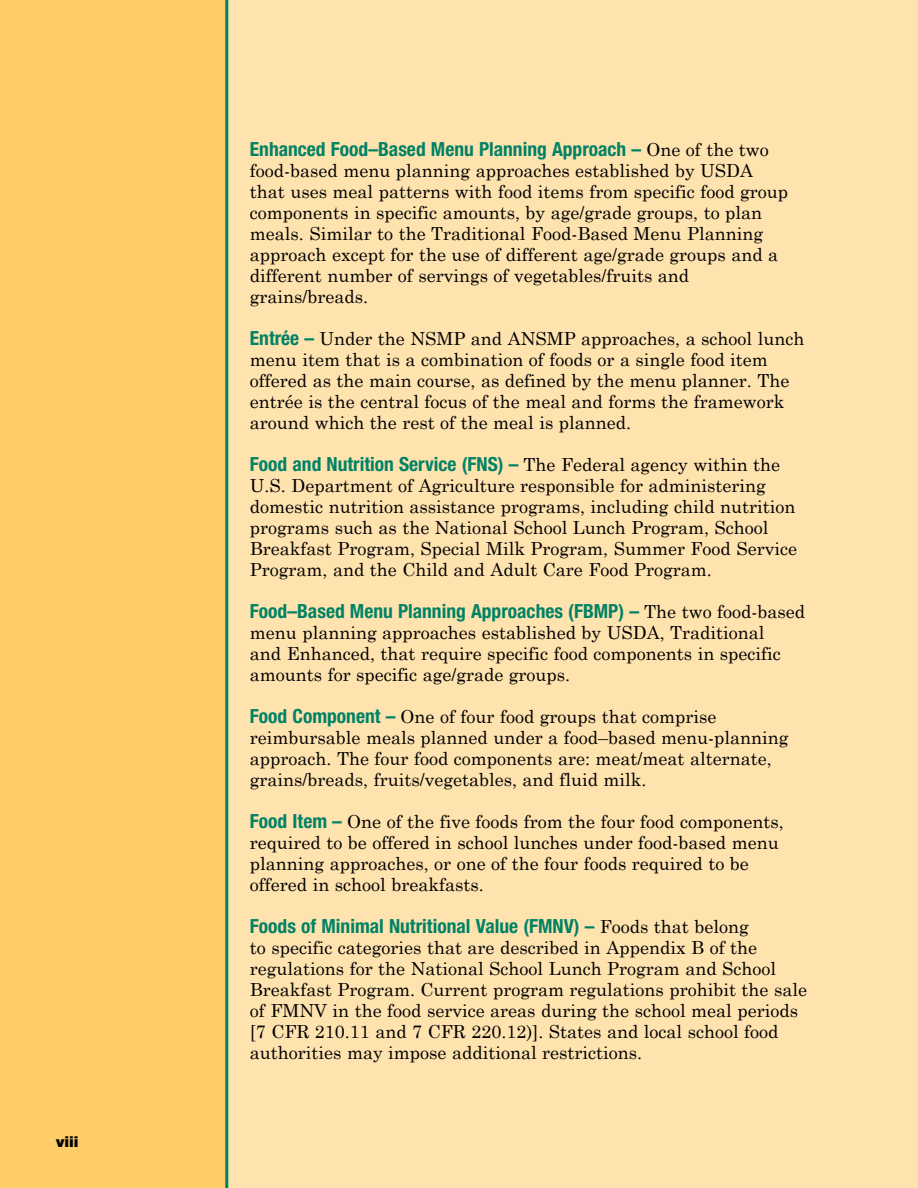
<style>
.page{position:relative;width:918px;height:1188px;background:#ffe3af}
.page>*{position:absolute;margin:0;border:0;box-sizing:border-box;transform-origin:0 0}
.t1{font:700 condensed 19.5px "Helvetica Neue";color:#008265}
.t2{font:18px/21px "Century Schoolbook";color:#000}
.t3{font:900 15px "Helvetica Neue";color:#000}
.s1{font-family:"Century Schoolbook";font-weight:400;font-stretch:normal;font-size:18px;color:#000}
.s2{font-family:"Helvetica Neue";font-weight:700;font-stretch:condensed;font-size:19.5px;color:#008265}
</style>
<div class="page">
<div style="left:0;top:0;width:227px;height:1188px;background:#ffcd67"></div>
<hr style="left:225px;top:0;width:3px;height:1188px;background:#008265">
<p class="t3" style="left:56px;top:1133px;width:14px">viii</p>
<p class="t1" style="left:250px;top:137px;width:521px">Enhanced Food–Based Menu Planning Approach – <span class="s1">One of the two</span></p>
<p class="t2" style="left:250px;top:160px;width:540px">food-based menu planning approaches established by USDA that uses meal patterns with food items from specific food group components in specific amounts, by age/grade groups, to plan meals. Similar to the Traditional Food-Based Menu Planning approach except for the use of different age/grade groups and a different number of servings of vegetables/fruits and grains/breads.</p>
<p class="t2" style="left:250px;top:328px;width:556px"><span class="s2">Entrée –</span> Under the NSMP and ANSMP approaches, a school lunch menu item that is a combination of foods or a single food item offered as the main course, as defined by the menu planner. The entrée is the central focus of the meal and forms the framework around which the rest of the meal is planned.</p>
<p class="t1" style="left:250px;top:452px;width:532px">Food and Nutrition Service (FNS) – <span class="s1">The Federal agency within the</span></p>
<p class="t2" style="left:250px;top:475px;width:549px">U.S. Department of Agriculture responsible for administering domestic nutrition assistance programs, including child nutrition programs such as the National School Lunch Program, School Breakfast Program, Special Milk Program, Summer Food Service Program, and the Child and Adult Care Food Program.</p>
<p class="t1" style="left:250px;top:599px;width:557px">Food–Based Menu Planning Approaches (FBMP) – <span class="s1">The two food-based</span></p>
<p class="t2" style="left:250px;top:622px;width:532px">menu planning approaches established by USDA, Traditional and Enhanced, that require specific food components in specific amounts for specific age/grade groups.</p>
<p class="t2" style="left:250px;top:706px;width:540px"><span class="s2">Food Component –</span> One of four food groups that comprise reimbursable meals planned under a food–based menu-planning approach. The four food components are: meat/meat alternate, grains/breads, fruits/vegetables, and fluid milk.</p>
<p class="t2" style="left:250px;top:811px;width:535px"><span class="s2">Food Item –</span> One of the five foods from the four food components, required to be offered in school lunches under food-based menu planning approaches, or one of the four foods required to be offered in school breakfasts.</p>
<p class="t1" style="left:250px;top:914px;width:500px">Foods of Minimal Nutritional Value (FMNV) – <span class="s1">Foods that belong</span></p>
<p class="t2" style="left:250px;top:937px;width:559px">to specific categories that are described in Appendix B of the regulations for the National School Lunch Program and School Breakfast Program. Current program regulations prohibit the sale of FMNV in the food service areas during the school meal periods [7 CFR 210.11 and 7 CFR 220.12)]. States and local school food authorities may impose additional restrictions.</p>
</div>
